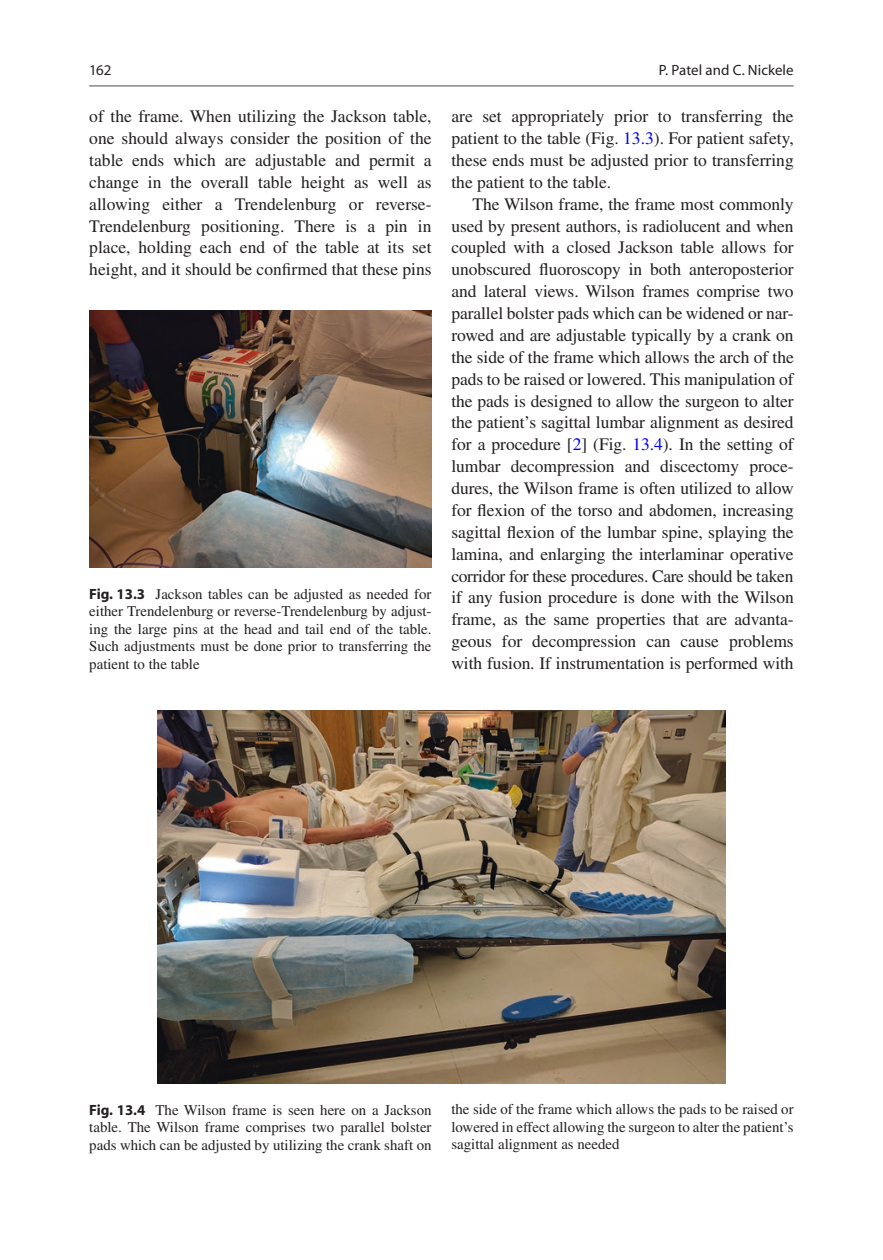
<style>
.page{position:relative;width:883px;height:1260px;background:#fff}
.page>*{position:absolute;margin:0;border:0;box-sizing:border-box;transform-origin:0 0}
.t1{font:17.5px/21.9px "Qlwnxt Times";color:#231f20;text-align:justify}
.t2{font:14.88px/17.5px "Qlwnxt Times";color:#231f20;text-align:justify}
.t3{font:14.88px "Lphbvv Myriad";letter-spacing:.005em;color:#231f20}
.t4{font:14.88px "Hqxckq Myriad";color:#231f20}
.s1{color:#0000fa}
.s2{font-family:"Fdjpqh Myriad";font-weight:700}
</style>
<div class="page">
<img style="left:89px;top:311px;width:343px;height:257px">
<img style="left:158px;top:711px;width:567px;height:373px">
<hr style="left:89px;top:85px;width:705px;height:2px;background:#939598">
<p class="t3" style="left:659px;top:63px;width:136px">P. Patel and C. Nickele</p>
<p class="t4" style="left:89px;top:63px;width:24px">162</p>
<p class="t1" style="left:89px;top:105px;width:344px">of the frame. When utilizing the Jackson table, one should always consider the position of the table ends which are adjustable and permit a change in the overall table height as well as allowing either a Trendelenburg or reverse-Trendelenburg positioning. There is a pin in place, holding each end of the table at its set height, and it should be confirmed that these pins</p>
<p class="t1" style="left:451px;top:105px;width:344px">are set appropriately prior to transferring the patient to the table (Fig. <span class="s1">13.3</span>). For patient safety, these ends must be adjusted prior to transferring the patient to the table.</p>
<p class="t1" style="left:451px;top:193px;width:344px;text-indent:21px">The Wilson frame, the frame most commonly used by present authors, is radiolucent and when coupled with a closed Jackson table allows for unobscured fluoroscopy in both anteroposterior and lateral views. Wilson frames comprise two parallel bolster pads which can be widened or nar&shy;rowed and are adjustable typically by a crank on the side of the frame which allows the arch of the pads to be raised or lowered. This manipulation of the pads is designed to allow the surgeon to alter the patient’s sagittal lumbar alignment as desired for a procedure [<span class="s1">2</span>] (Fig. <span class="s1">13.4</span>). In the setting of lumbar decompression and discectomy proce&shy;dures, the Wilson frame is often utilized to allow for flexion of the torso and abdomen, increasing sagittal flexion of the lumbar spine, splaying the lamina, and enlarging the interlaminar operative corridor for these procedures. Care should be taken if any fusion procedure is done with the Wilson frame, as the same properties that are advanta&shy;geous for decompression can cause problems with fusion. If instrumentation is performed with</p>
<p class="t2" style="left:89px;top:585px;width:344px"><span class="s2">Fig. 13.3</span> Jackson tables can be adjusted as needed for either Trendelenburg or reverse-Trendelenburg by adjust&shy;ing the large pins at the head and tail end of the table.<br>Such adjustments must be done prior to transferring the patient to the table</p>
<p class="t2" style="left:89px;top:1101px;width:344px"><span class="s2">Fig. 13.4</span> The Wilson frame is seen here on a Jackson table. The Wilson frame comprises two parallel bolster pads which can be adjusted by utilizing the crank shaft on</p>
<p class="t2" style="left:451px;top:1101px;width:344px">the side of the frame which allows the pads to be raised or lowered in effect allowing the surgeon to alter the patient’s sagittal alignment as needed</p>
</div>
